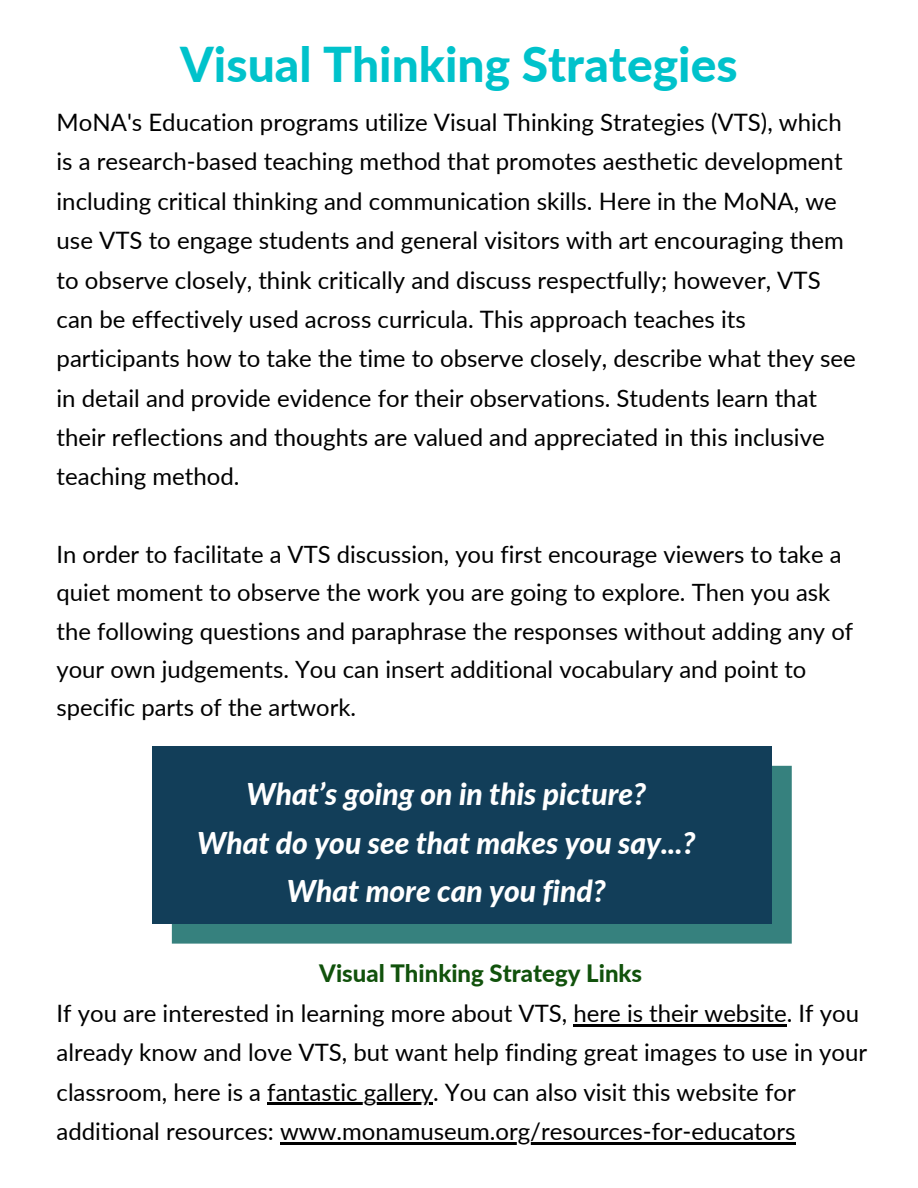
<style>
.page{position:relative;width:918px;height:1188px;background:#fff}
.page>*{position:absolute;margin:0;border:0;box-sizing:border-box;transform-origin:0 0}
.t1{font:800 48px "Lato";color:#00c2cb}
.t2{font:italic 800 30px "Lato";color:#fff}
.t3{font:24px/39.3px "Lato";color:#000}
.t4{font:800 24px "Lato";color:#11520c}
.t5{font:23.85px/38.2px "Lato";color:#000}
</style>
<div class="page">
<svg style="left:172px;top:766px;width:620px;height:178px;background:#37807e"></svg>
<div style="left:152px;top:746px;width:620px;height:177px;background:#123e59"></div>
<hr style="left:574px;top:1024px;width:213px;height:2px;background:#000">
<hr style="left:267px;top:1103px;width:166px;height:2px;background:#000">
<hr style="left:280px;top:1142px;width:516px;height:2px;background:#000">
<p class="t1" style="left:180px;top:34px;width:559px">Visual Thinking Strategies</p>
<p class="t3" style="left:57px;top:102px;width:801px">MoNA's Education programs utilize Visual Thinking Strategies (VTS), which is a research-based teaching method that promotes aesthetic development including critical thinking and communication skills. Here in the MoNA, we use VTS to engage students and general visitors with art encouraging them to observe closely, think critically and discuss respectfully; however, VTS can be effectively used across curricula. This approach teaches its participants how to take the time to observe closely, describe what they see in detail and provide evidence for their observations. Students learn that their reflections and thoughts are valued and appreciated in this inclusive teaching method.</p>
<p class="t5" style="left:57px;top:535px;width:798px">In order to facilitate a VTS discussion, you first encourage viewers to take a quiet moment to observe the work you are going to explore. Then you ask the following questions and paraphrase the responses without adding any of your own judgements. You can insert additional vocabulary and point to specific parts of the artwork.</p>
<p class="t2" style="left:246px;top:776px;width:401px">What’s going on in this picture?</p>
<p class="t2" style="left:197px;top:824px;width:500px">What do you see that makes you say...?</p>
<p class="t2" style="left:287px;top:872px;width:321px">What more can you find?</p>
<p class="t4" style="left:319px;top:959px;width:325px">Visual Thinking Strategy Links</p>
<p class="t3" style="left:57px;top:993px;width:812px">If you are interested in learning more about VTS, here is their website. If you already know and love VTS, but want help finding great images to use in your classroom, here is a fantastic gallery. You can also visit this website for additional resources: www.monamuseum.org/resources-for-educators</p>
</div>
